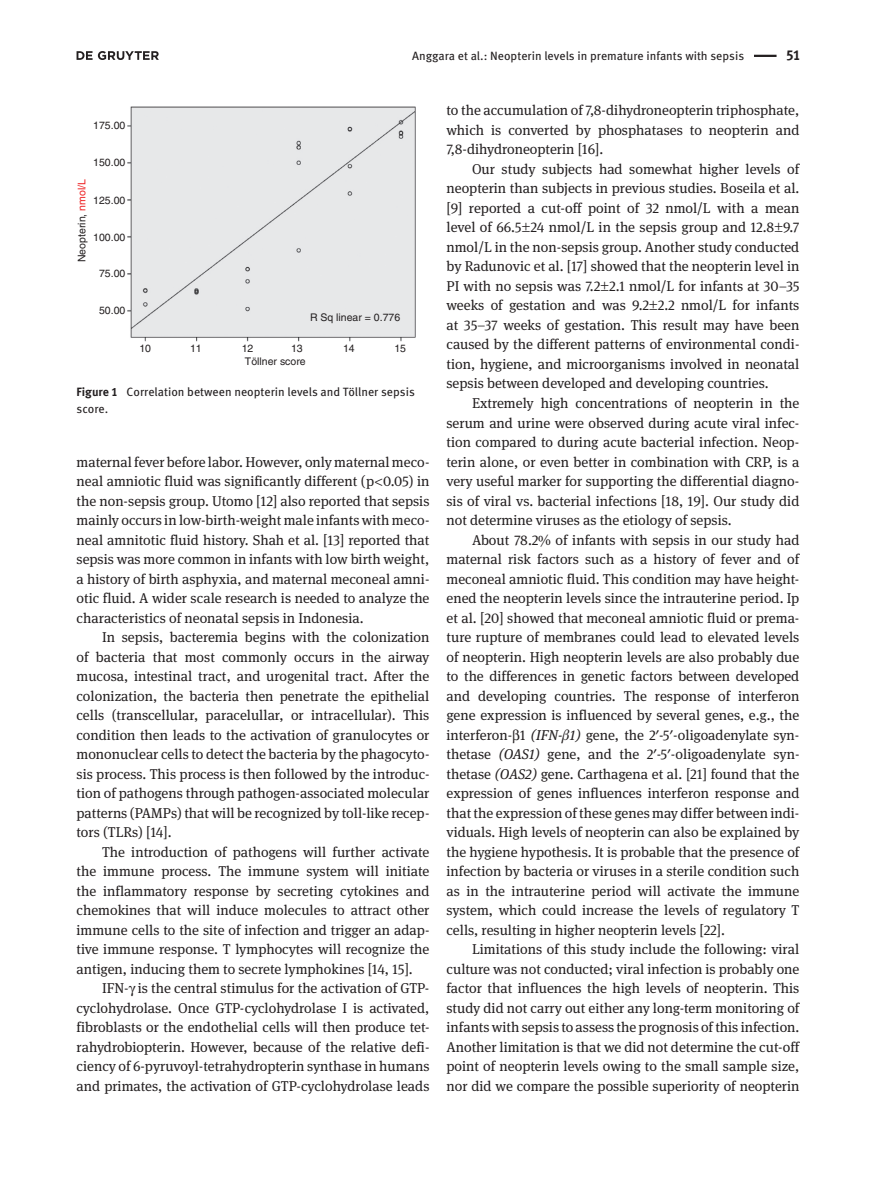
<style>
.page{position:relative;width:893px;height:1191px;background:#fff}
.page>*{position:absolute;margin:0;border:0;box-sizing:border-box;transform-origin:0 0}
.t1{font:14.25px/19.5px "DG Meta Serif Science";color:#231f20;text-align:justify}
.t2{font:700 14.25px "DG Meta Science";color:#231f20}
.t3{font:12px/16.5px "DG Meta Science";color:#231f20}
.t4{font:10.5px "Helvetica";color:#231f20}
.s1{color:#ee2123}
.s2{font-weight:700}
.s3{font-style:italic}
</style>
<div class="page">
<hr style="left:754px;top:55px;width:22px;height:2px;background:#231f20">
<div style="left:127px;top:106px;width:289px;height:235px;background:#e7e8e9"></div>
<svg style="left:77px;top:51px;width:82px;height:9px"></svg>
<p class="t3" style="left:412px;top:47px;width:334px">Anggara et al.: Neopterin levels in premature infants with sepsis</p>
<p class="t2" style="left:786px;top:44px;width:15px">51</p>
<p class="t4" style="left:93px;top:119px;width:34px">175.00</p>
<p class="t4" style="left:93px;top:157px;width:34px">150.00</p>
<p class="t4" style="left:93px;top:194px;width:34px">125.00</p>
<p class="t4" style="left:93px;top:231px;width:34px">100.00</p>
<p class="t4" style="left:99px;top:267px;width:28px">75.00</p>
<p class="t4" style="left:99px;top:305px;width:28px">50.00</p>
<p class="t4" style="left:76px;top:262px;width:84px;rotate:-90deg">Neopterin, <span class="s1">nmol/L</span></p>
<p class="t4" style="left:310px;top:312px;width:92px">R Sq linear = 0.776</p>
<p class="t4" style="left:139px;top:342px;width:13px">10</p>
<p class="t4" style="left:190px;top:342px;width:13px">11</p>
<p class="t4" style="left:242px;top:342px;width:13px">12</p>
<p class="t4" style="left:291px;top:342px;width:13px">13</p>
<p class="t4" style="left:343px;top:342px;width:13px">14</p>
<p class="t4" style="left:394px;top:342px;width:13px">15</p>
<p class="t4" style="left:245px;top:355px;width:62px">Töllner score</p>
<p class="t3" style="left:77px;top:383px;width:340px"><span class="s2">Figure 1</span> Correlation between neopterin levels and Töllner sepsis score.</p>
<p class="t1" style="left:77px;top:452px;width:354px">maternal fever before labor. However, only maternal meco&shy;neal amniotic fluid was significantly different (p 0.05) in the non-sepsis group. Utomo [12] also reported that sepsis mainly occurs in low-birth-weight male infants with meco&shy;neal amnitotic fluid history. Shah et al. [13] reported that sepsis was more common in infants with low birth weight, a history of birth asphyxia, and maternal meconeal amni&shy;otic fluid. A wider scale research is needed to analyze the characteristics of neonatal sepsis in Indonesia.</p>
<p class="t1" style="left:77px;top:627px;width:354px;text-indent:26px">In sepsis, bacteremia begins with the colonization of bacteria that most commonly occurs in the airway mucosa, intestinal tract, and urogenital tract. After the colonization, the bacteria then penetrate the epithelial cells (transcellular, paracelullar, or intracellular). This condition then leads to the activation of granulocytes or mononuclear cells to detect the bacteria by the phagocyto&shy;sis process. This process is then followed by the introduc&shy;tion of pathogens through pathogen-associated molecular patterns (PAMPs) that will be recognized by toll-like recep&shy;tors (TLRs) [14].</p>
<p class="t1" style="left:77px;top:842px;width:354px;text-indent:26px">The introduction of pathogens will further activate the immune process. The immune system will initiate the inflammatory response by secreting cytokines and chemokines that will induce molecules to attract other immune cells to the site of infection and trigger an adap&shy;tive immune response. T lymphocytes will recognize the antigen, inducing them to secrete lymphokines [14, 15].</p>
<p class="t1" style="left:77px;top:978px;width:354px;text-indent:26px">IFN- is the central stimulus for the activation of GTP&shy;cyclohydrolase. Once GTP-cyclohydrolase I is activated, fibroblasts or the endothelial cells will then produce tet&shy;rahydrobiopterin. However, because of the relative defi&shy;ciency of 6-pyruvoyl-tetrahydropterin synthase in humans and primates, the activation of GTP-cyclohydrolase leads</p>
<p class="t1" style="left:446px;top:100px;width:354px">to the accumulation of 7,8-dihydroneopterin triphosphate, which is converted by phosphatases to neopterin and 7,8-dihydroneopterin [16].</p>
<p class="t1" style="left:446px;top:159px;width:354px;text-indent:26px">Our study subjects had somewhat higher levels of neopterin than subjects in previous studies. Boseila et al. [9] reported a cut-off point of 32 nmol/L with a mean level of 66.5 24 nmol/L in the sepsis group and 12.8 9.7 nmol/L in the non-sepsis group. Another study conducted by Radunovic et al. [17] showed that the neopterin level in PI with no sepsis was 7.2 2.1 nmol/L for infants at 30–35 weeks of gestation and was 9.2 2.2 nmol/L for infants at 35–37 weeks of gestation. This result may have been caused by the different patterns of environmental condi&shy;tion, hygiene, and microorganisms involved in neonatal sepsis between developed and developing countries.</p>
<p class="t1" style="left:446px;top:393px;width:354px;text-indent:26px">Extremely high concentrations of neopterin in the serum and urine were observed during acute viral infec&shy;tion compared to during acute bacterial infection. Neop&shy;terin alone, or even better in combination with CRP, is a very useful marker for supporting the differential diagno&shy;sis of viral vs. bacterial infections [18, 19]. Our study did not determine viruses as the etiology of sepsis.</p>
<p class="t1" style="left:446px;top:529px;width:354px;text-indent:26px">About 78.2% of infants with sepsis in our study had maternal risk factors such as a history of fever and of meconeal amniotic fluid. This condition may have height&shy;ened the neopterin levels since the intrauterine period. Ip et al. [20] showed that meconeal amniotic fluid or prema&shy;ture rupture of membranes could lead to elevated levels of neopterin. High neopterin levels are also probably due to the differences in genetic factors between developed and developing countries. The response of interferon gene expression is influenced by several genes, e.g., the interferon- 1 <span class="s3">(IFN- 1)</span> gene, the 2′-5′-oligoadenylate syn&shy;thetase <span class="s3">(OAS1)</span> gene, and the 2′-5′-oligoadenylate syn&shy;thetase <span class="s3">(OAS2)</span> gene. Carthagena et al. [21] found that the expression of genes influences interferon response and that the expression of these genes may differ between indi&shy;viduals. High levels of neopterin can also be explained by the hygiene hypothesis. It is probable that the presence of infection by bacteria or viruses in a sterile condition such as in the intrauterine period will activate the immune system, which could increase the levels of regulatory T cells, resulting in higher neopterin levels [22].</p>
<p class="t1" style="left:446px;top:939px;width:354px;text-indent:26px">Limitations of this study include the following: viral culture was not conducted; viral infection is probably one factor that influences the high levels of neopterin. This study did not carry out either any long-term monitoring of infants with sepsis to assess the prognosis of this infection.<br>Another limitation is that we did not determine the cut-off point of neopterin levels owing to the small sample size, nor did we compare the possible superiority of neopterin</p>
</div>
